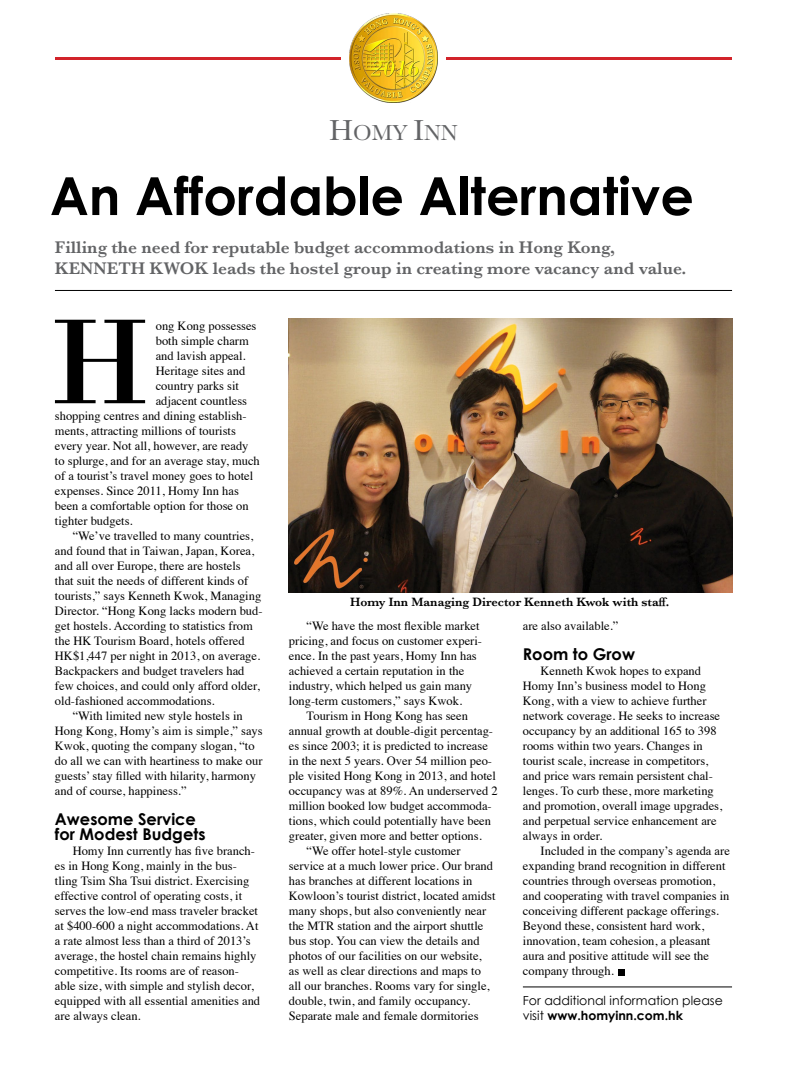
<style>
.page{position:relative;width:787px;height:1081px;background:#fff}
.page>*{position:absolute;margin:0;border:0;box-sizing:border-box;transform-origin:0 0}
.t1{font:700 52.5px "Century Gothic";color:#000}
.t2{font:22.5px "Baskerville";color:#636466}
.t3{font:600 17.5px/21px "Baskerville";color:#636466}
.t4{font:700 16.25px/15px "Century Gothic";color:#000}
.t5{font:12.5px/15px "Times";color:#000}
.t6{font:12.5px/15px "Century Gothic";color:#000}
.t7{font:600 12.5px "Baskerville";color:#000}
.s1{font-size:30px}
.s2{font-weight:700}
</style>
<div class="page">
<hr style="left:55px;top:290px;width:677px;height:1px;background:#000">
<svg style="left:55px;top:320px;width:90px;height:83px"></svg>
<hr style="left:523px;top:986px;width:209px;height:1px;background:#000">
<div style="left:618px;top:969px;width:7px;height:6px;background:#000"></div>
<hr style="left:55px;top:57px;width:285px;height:2px;background:#d2232a">
<hr style="left:446px;top:57px;width:286px;height:2px;background:#d2232a">
<img style="left:349px;top:14px;width:89px;height:88px">
<img style="left:288px;top:319px;width:444px;height:273px">
<h2 class="t2" style="left:329px;top:119px;width:130px"><span class="s1">H</span>OMY <span class="s1">I</span>NN</h2>
<h1 class="t1" style="left:50px;top:163px;width:645px">An Affordable Alternative</h1>
<h3 class="t3" style="left:55px;top:237px;width:633px">Filling the need for reputable budget accommodations in Hong Kong,<br>KENNETH KWOK leads the hostel group in creating more vacancy and value.</h3>
<p class="t5" style="left:156px;top:317px;width:102px">ong Kong possesses</p>
<p class="t5" style="left:156px;top:332px;width:95px">both simple charm</p>
<p class="t5" style="left:156px;top:347px;width:91px">and lavish appeal.</p>
<p class="t5" style="left:156px;top:362px;width:91px">Heritage sites and</p>
<p class="t5" style="left:156px;top:377px;width:85px">country parks sit</p>
<p class="t5" style="left:156px;top:392px;width:93px">adjacent countless</p>
<p class="t5" style="left:55px;top:407px;width:193px">shopping centres and dining establish-</p>
<p class="t5" style="left:55px;top:422px;width:182px">ments, attracting millions of tourists</p>
<p class="t5" style="left:55px;top:437px;width:195px">every year. Not all, however, are ready</p>
<p class="t5" style="left:55px;top:452px;width:206px">to splurge, and for an average stay, much</p>
<p class="t5" style="left:55px;top:467px;width:200px">of a tourist’s travel money goes to hotel</p>
<p class="t5" style="left:55px;top:482px;width:185px">expenses. Since 2011, Homy Inn has</p>
<p class="t5" style="left:55px;top:497px;width:195px">been a comfortable option for those on</p>
<p class="t5" style="left:55px;top:512px;width:79px">tighter budgets.</p>
<p class="t5" style="left:73px;top:527px;width:182px">“We’ve travelled to many countries,</p>
<p class="t5" style="left:55px;top:542px;width:201px">and found that in Taiwan, Japan, Korea,</p>
<p class="t5" style="left:55px;top:557px;width:187px">and all over Europe, there are hostels</p>
<p class="t5" style="left:55px;top:572px;width:195px">that suit the needs of different kinds of</p>
<p class="t5" style="left:55px;top:587px;width:208px">tourists,” says Kenneth Kwok, Managing</p>
<p class="t5" style="left:55px;top:602px;width:209px">Director. “Hong Kong lacks modern bud-</p>
<p class="t5" style="left:55px;top:617px;width:199px">get hostels. According to statistics from</p>
<p class="t5" style="left:55px;top:632px;width:191px">the HK Tourism Board, hotels offered</p>
<p class="t5" style="left:55px;top:647px;width:207px">HK$1,447 per night in 2013, on average.</p>
<p class="t5" style="left:55px;top:662px;width:191px">Backpackers and budget travelers had</p>
<p class="t5" style="left:55px;top:677px;width:206px">few choices, and could only afford older,</p>
<p class="t5" style="left:55px;top:692px;width:161px">old-fashioned accommodations.</p>
<p class="t5" style="left:73px;top:707px;width:171px">“With limited new style hostels in</p>
<p class="t5" style="left:55px;top:722px;width:209px">Hong Kong, Homy’s aim is simple,” says</p>
<p class="t5" style="left:55px;top:737px;width:201px">Kwok, quoting the company slogan, “to</p>
<p class="t5" style="left:55px;top:752px;width:209px">do all we can with heartiness to make our</p>
<p class="t5" style="left:55px;top:767px;width:203px">guests’ stay filled with hilarity, harmony</p>
<p class="t5" style="left:55px;top:782px;width:133px">and of course, happiness.”</p>
<h3 class="t4" style="left:55px;top:811px;width:152px">Awesome Service for Modest Budgets</h3>
<p class="t5" style="left:55px;top:842px;width:207px;text-indent:18px">Homy Inn currently has five branch&shy;es in Hong Kong, mainly in the bus&shy;tling Tsim Sha Tsui district. Exercising effective control of operating costs, it serves the low-end mass traveler bracket at $400-600 a night accommodations. At a rate almost less than a third of 2013’s average, the hostel chain remains highly competitive. Its rooms are of reason&shy;able size, with simple and stylish decor, equipped with all essential amenities and are always clean.</p>
<p class="t7" style="left:350px;top:593px;width:321px">Homy Inn Managing Director Kenneth Kwok with staff.</p>
<p class="t5" style="left:289px;top:617px;width:194px;text-indent:18px">“We have the most flexible market pricing, and focus on customer experi&shy;ence. In the past years, Homy Inn has achieved a certain reputation in the industry, which helped us gain many long-term customers,” says Kwok.</p>
<p class="t5" style="left:307px;top:707px;width:163px">Tourism in Hong Kong has seen</p>
<p class="t5" style="left:289px;top:722px;width:206px">annual growth at double-digit percentag-</p>
<p class="t5" style="left:289px;top:737px;width:200px">es since 2003; it is predicted to increase</p>
<p class="t5" style="left:289px;top:752px;width:205px">in the next 5 years. Over 54 million peo-</p>
<p class="t5" style="left:289px;top:767px;width:208px">ple visited Hong Kong in 2013, and hotel</p>
<p class="t5" style="left:289px;top:782px;width:210px">occupancy was at 89%. An underserved 2</p>
<p class="t5" style="left:289px;top:797px;width:204px">million booked low budget accommoda-</p>
<p class="t5" style="left:289px;top:812px;width:204px">tions, which could potentially have been</p>
<p class="t5" style="left:289px;top:827px;width:194px">greater, given more and better options.</p>
<p class="t5" style="left:307px;top:842px;width:155px">“We offer hotel-style customer</p>
<p class="t5" style="left:289px;top:857px;width:206px">service at a much lower price. Our brand</p>
<p class="t5" style="left:289px;top:872px;width:185px">has branches at different locations in</p>
<p class="t5" style="left:289px;top:887px;width:208px">Kowloon’s tourist district, located amidst</p>
<p class="t5" style="left:289px;top:902px;width:199px">many shops, but also conveniently near</p>
<p class="t5" style="left:289px;top:917px;width:196px">the MTR station and the airport shuttle</p>
<p class="t5" style="left:289px;top:932px;width:192px">bus stop. You can view the details and</p>
<p class="t5" style="left:289px;top:947px;width:194px">photos of our facilities on our website,</p>
<p class="t5" style="left:289px;top:962px;width:193px">as well as clear directions and maps to</p>
<p class="t5" style="left:289px;top:977px;width:202px">all our branches. Rooms vary for single,</p>
<p class="t5" style="left:289px;top:992px;width:183px">double, twin, and family occupancy.</p>
<p class="t5" style="left:289px;top:1007px;width:191px">Separate male and female dormitories</p>
<p class="t5" style="left:523px;top:617px;width:97px">are also available.”</p>
<h3 class="t4" style="left:523px;top:646px;width:114px">Room to Grow</h3>
<p class="t5" style="left:523px;top:662px;width:201px;text-indent:18px">Kenneth Kwok hopes to expand Homy Inn’s business model to Hong Kong, with a view to achieve further network coverage. He seeks to increase occupancy by an additional 165 to 398 rooms within two years. Changes in tourist scale, increase in competitors, and price wars remain persistent chal&shy;lenges. To curb these, more marketing and promotion, overall image upgrades, and perpetual service enhancement are always in order.</p>
<p class="t5" style="left:523px;top:842px;width:208px;text-indent:18px">Included in the company’s agenda are expanding brand recognition in different countries through overseas promotion, and cooperating with travel companies in conceiving different package offerings.<br>Beyond these, consistent hard work, innovation, team cohesion, a pleasant aura and positive attitude will see the company through.</p>
<p class="t6" style="left:523px;top:993px;width:201px">For additional information please visit <span class="s2">www.homyinn.com.hk</span></p>
</div>
